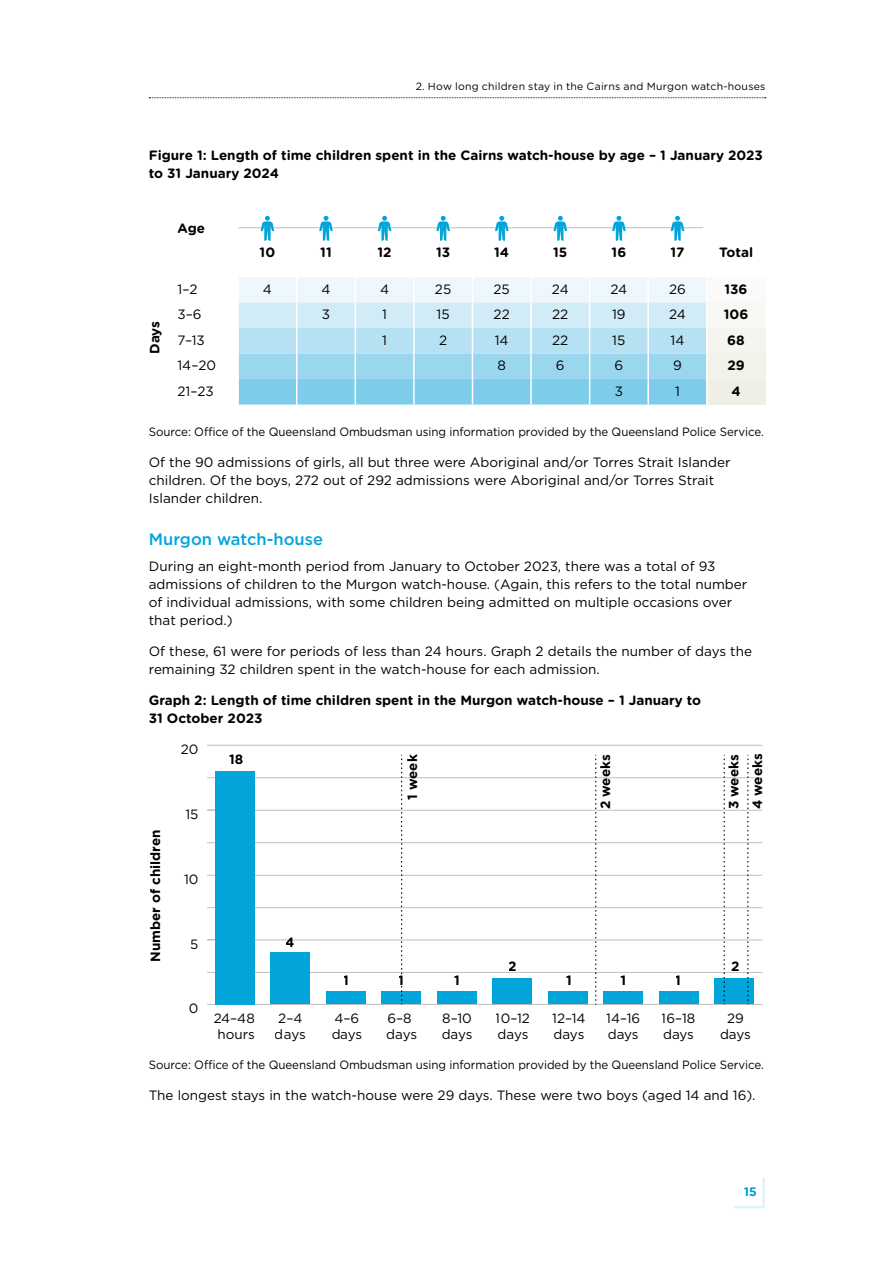
<style>
.page{position:relative;width:893px;height:1263px;background:#fff}
.page>*{position:absolute;margin:0;border:0;box-sizing:border-box;transform-origin:0 0}
.t1{font:500 16.5px "Gotham";color:#00a5da}
.t2{font:13.5px/16.2px "Gotham";color:#000}
.t3{font:700 13.5px/18px "Gotham Rounded";color:#000}
.t4{font:700 13.5px/23.7px "Gotham";color:#000}
.Source{font:12px "Gotham";letter-spacing:-.005em;color:#000;scale:.96 1}
.t5{font:500 12px "Gotham Rounded";color:#00a5da}
.t6{font:10.5px "Gotham Rounded";letter-spacing:.02em;color:#000}
</style>
<div class="page">
<svg style="left:149px;top:97px;width:617px;height:1px"></svg>
<svg style="left:734px;top:1178px;width:31px;height:31px"></svg>
<hr style="left:238px;top:227px;width:465px;height:1px;background:#bcbec0">
<div style="left:707px;top:277px;width:58px;height:25px;background:#fbfaf8"></div>
<div style="left:707px;top:302px;width:58px;height:26px;background:#f7f7f3"></div>
<div style="left:707px;top:328px;width:58px;height:25px;background:#f5f4ee"></div>
<div style="left:707px;top:353px;width:58px;height:26px;background:#f2f1ea"></div>
<div style="left:707px;top:379px;width:58px;height:26px;background:#efeee7"></div>
<svg style="left:238px;top:277px;width:468px;height:128px;background:#b7e2f2"></svg>
<hr style="left:647px;top:277px;width:2px;height:25px;background:#fff">
<hr style="left:706px;top:277px;width:2px;height:25px;background:#fff">
<hr style="left:647px;top:302px;width:2px;height:26px;background:#fff">
<hr style="left:706px;top:302px;width:2px;height:26px;background:#fff">
<hr style="left:647px;top:328px;width:2px;height:25px;background:#fff">
<hr style="left:706px;top:328px;width:2px;height:25px;background:#fff">
<hr style="left:647px;top:353px;width:2px;height:26px;background:#fff">
<hr style="left:706px;top:353px;width:2px;height:26px;background:#fff">
<hr style="left:647px;top:379px;width:2px;height:26px;background:#fff">
<hr style="left:706px;top:379px;width:2px;height:26px;background:#fff">
<svg style="left:261px;top:216px;width:13px;height:25px"></svg>
<svg style="left:319px;top:216px;width:14px;height:25px"></svg>
<svg style="left:378px;top:216px;width:13px;height:25px"></svg>
<svg style="left:436px;top:216px;width:14px;height:25px"></svg>
<svg style="left:495px;top:216px;width:13px;height:25px"></svg>
<svg style="left:554px;top:216px;width:13px;height:25px"></svg>
<svg style="left:612px;top:216px;width:14px;height:25px"></svg>
<svg style="left:671px;top:216px;width:13px;height:25px"></svg>
<hr style="left:207px;top:745px;width:555px;height:1px;background:#bcbec0">
<hr style="left:207px;top:777px;width:555px;height:1px;background:#bcbec0">
<hr style="left:207px;top:810px;width:555px;height:1px;background:#bcbec0">
<hr style="left:207px;top:842px;width:555px;height:1px;background:#bcbec0">
<hr style="left:207px;top:875px;width:555px;height:1px;background:#bcbec0">
<hr style="left:207px;top:907px;width:555px;height:1px;background:#bcbec0">
<hr style="left:207px;top:939px;width:555px;height:1px;background:#bcbec0">
<hr style="left:207px;top:972px;width:555px;height:1px;background:#bcbec0">
<hr style="left:207px;top:1004px;width:555px;height:1px;background:#bcbec0">
<div style="left:215px;top:771px;width:40px;height:233px;background:#01a5da"></div>
<div style="left:270px;top:952px;width:40px;height:52px;background:#01a5da"></div>
<div style="left:326px;top:991px;width:40px;height:13px;background:#01a5da"></div>
<div style="left:381px;top:991px;width:40px;height:13px;background:#01a5da"></div>
<div style="left:437px;top:991px;width:40px;height:13px;background:#01a5da"></div>
<div style="left:492px;top:978px;width:40px;height:26px;background:#01a5da"></div>
<div style="left:548px;top:991px;width:40px;height:13px;background:#01a5da"></div>
<div style="left:603px;top:991px;width:40px;height:13px;background:#01a5da"></div>
<div style="left:659px;top:991px;width:40px;height:13px;background:#01a5da"></div>
<div style="left:714px;top:978px;width:40px;height:26px;background:#01a5da"></div>
<svg style="left:401px;top:755px;width:1px;height:250px"></svg>
<svg style="left:595px;top:755px;width:1px;height:250px"></svg>
<svg style="left:747px;top:755px;width:1px;height:250px"></svg>
<svg style="left:724px;top:755px;width:1px;height:250px"></svg>
<p class="t6" style="left:416px;top:79px;width:351px">2. How long children stay in the Cairns and Murgon watch-houses</p>
<p class="t3" style="left:149px;top:145px;width:616px">Figure 1: Length of time children spent in the Cairns watch-house by age – 1 January 2023 to 31 January 2024</p>
<p class="t3" style="left:178px;top:219px;width:29px">Age</p>
<p class="t3" style="left:260px;top:243px;width:17px">10</p>
<p class="t3" style="left:320px;top:243px;width:13px">11</p>
<p class="t3" style="left:378px;top:243px;width:16px">12</p>
<p class="t3" style="left:436px;top:243px;width:16px">13</p>
<p class="t3" style="left:494px;top:243px;width:16px">14</p>
<p class="t3" style="left:553px;top:243px;width:16px">15</p>
<p class="t3" style="left:612px;top:243px;width:16px">16</p>
<p class="t3" style="left:670px;top:243px;width:16px">17</p>
<p class="t3" style="left:719px;top:243px;width:35px">Total</p>
<p class="t2" style="left:178px;top:281px;width:22px">1–2</p>
<p class="t2" style="left:263px;top:281px;width:11px">4</p>
<p class="t2" style="left:321px;top:281px;width:11px">4</p>
<p class="t2" style="left:380px;top:281px;width:11px">4</p>
<p class="t2" style="left:435px;top:281px;width:18px">25</p>
<p class="t2" style="left:494px;top:281px;width:18px">25</p>
<p class="t2" style="left:552px;top:281px;width:18px">24</p>
<p class="t2" style="left:610px;top:281px;width:18px">24</p>
<p class="t2" style="left:669px;top:281px;width:18px">26</p>
<p class="t3" style="left:725px;top:279px;width:25px">136</p>
<p class="t2" style="left:177px;top:306px;width:26px">3–6</p>
<p class="t2" style="left:322px;top:306px;width:10px">3</p>
<p class="t2" style="left:382px;top:306px;width:6px">1</p>
<p class="t2" style="left:437px;top:306px;width:15px">15</p>
<p class="t2" style="left:494px;top:306px;width:18px">22</p>
<p class="t2" style="left:552px;top:306px;width:18px">22</p>
<p class="t2" style="left:612px;top:306px;width:15px">19</p>
<p class="t2" style="left:669px;top:306px;width:18px">24</p>
<p class="t3" style="left:724px;top:305px;width:26px">106</p>
<p class="t2" style="left:177px;top:332px;width:29px">7–13</p>
<p class="t2" style="left:382px;top:332px;width:6px">1</p>
<p class="t2" style="left:439px;top:332px;width:10px">2</p>
<p class="t2" style="left:495px;top:332px;width:15px">14</p>
<p class="t2" style="left:552px;top:332px;width:18px">22</p>
<p class="t2" style="left:612px;top:332px;width:15px">15</p>
<p class="t2" style="left:670px;top:332px;width:15px">14</p>
<p class="t3" style="left:727px;top:330px;width:19px">68</p>
<p class="t2" style="left:177px;top:357px;width:40px">14–20</p>
<p class="t2" style="left:497px;top:357px;width:10px">8</p>
<p class="t2" style="left:556px;top:357px;width:10px">6</p>
<p class="t2" style="left:614px;top:357px;width:10px">6</p>
<p class="t2" style="left:673px;top:357px;width:10px">9</p>
<p class="t3" style="left:727px;top:356px;width:19px">29</p>
<p class="t2" style="left:177px;top:383px;width:38px">21–23</p>
<p class="t2" style="left:615px;top:383px;width:10px">3</p>
<p class="t2" style="left:675px;top:383px;width:6px">1</p>
<p class="t3" style="left:731px;top:381px;width:11px">4</p>
<p class="Source" style="left:149px;top:424px;width:642px">Source: Office of the Queensland Ombudsman using information provided by the Queensland Police Service.</p>
<p class="t2" style="left:149px;top:453px;width:583px;line-height:18px">Of the 90 admissions of girls, all but three were Aboriginal and/or Torres Strait Islander children. Of the boys, 272 out of 292 admissions were Aboriginal and/or Torres Strait<br>Islander children.</p>
<h3 class="t1" style="left:149px;top:528px;width:176px">Murgon watch-house</h3>
<p class="t2" style="left:149px;top:557px;width:600px;line-height:18px">During an eight-month period from January to October 2023, there was a total of 93 admissions of children to the Murgon watch-house. (Again, this refers to the total number of individual admissions, with some children being admitted on multiple occasions over that period.)</p>
<p class="t2" style="left:149px;top:642px;width:605px;line-height:18px">Of these, 61 were for periods of less than 24 hours. Graph 2 details the number of days the remaining 32 children spent in the watch-house for each admission.</p>
<p class="t3" style="left:149px;top:691px;width:554px">Graph 2: Length of time children spent in the Murgon watch-house – 1 January to<br>31 October 2023</p>
<p class="t3" style="left:145px;top:354px;width:34px;rotate:-90deg">Days</p>
<p class="t4" style="left:144px;top:962px;width:134px;rotate:-90deg">Number of children</p>
<p class="t2" style="left:181px;top:741px;width:19px">20</p>
<p class="t2" style="left:185px;top:806px;width:15px">15</p>
<p class="t4" style="left:229px;top:747px;width:16px">18</p>
<p class="t4" style="left:401px;top:800px;width:47px;rotate:-90deg">1 week</p>
<p class="t4" style="left:593px;top:809px;width:56px;rotate:-90deg">2 weeks</p>
<p class="t4" style="left:722px;top:809px;width:57px;rotate:-90deg">3 weeks<br>4 weeks</p>
<p class="t2" style="left:184px;top:871px;width:16px">10</p>
<p class="t2" style="left:190px;top:935px;width:10px">5</p>
<p class="t2" style="left:189px;top:1000px;width:11px">0</p>
<p class="t4" style="left:286px;top:930px;width:11px">4</p>
<p class="t4" style="left:344px;top:968px;width:7px">1</p>
<p class="t4" style="left:399px;top:968px;width:7px">1</p>
<p class="t4" style="left:454px;top:968px;width:7px">1</p>
<p class="t4" style="left:509px;top:954px;width:10px">2</p>
<p class="t4" style="left:566px;top:968px;width:7px">1</p>
<p class="t4" style="left:620px;top:968px;width:7px">1</p>
<p class="t4" style="left:676px;top:968px;width:7px">1</p>
<p class="t4" style="left:731px;top:954px;width:10px">2</p>
<p class="t2" style="left:213px;top:1010px;width:43px">24–48 hours</p>
<p class="t2" style="left:275px;top:1010px;width:32px">2–4 days</p>
<p class="t2" style="left:331px;top:1010px;width:32px">4–6 days</p>
<p class="t2" style="left:386px;top:1010px;width:32px">6–8 days</p>
<p class="t2" style="left:442px;top:1010px;width:32px">8–10 days</p>
<p class="t2" style="left:552px;top:1010px;width:35px">12–14 days</p>
<p class="t2" style="left:606px;top:1010px;width:36px">14–16 days</p>
<p class="t2" style="left:662px;top:1010px;width:35px">16–18 days</p>
<p class="t2" style="left:496px;top:1010px;width:36px">10–12 days</p>
<p class="t2" style="left:720px;top:1010px;width:32px;text-align:center">29 days</p>
<p class="Source" style="left:149px;top:1057px;width:642px">Source: Office of the Queensland Ombudsman using information provided by the Queensland Police Service.</p>
<p class="t2" style="left:149px;top:1086px;width:608px">The longest stays in the watch-house were 29 days. These were two boys (aged 14 and 16).</p>
<p class="t5" style="left:744px;top:1184px;width:14px">15</p>
</div>
